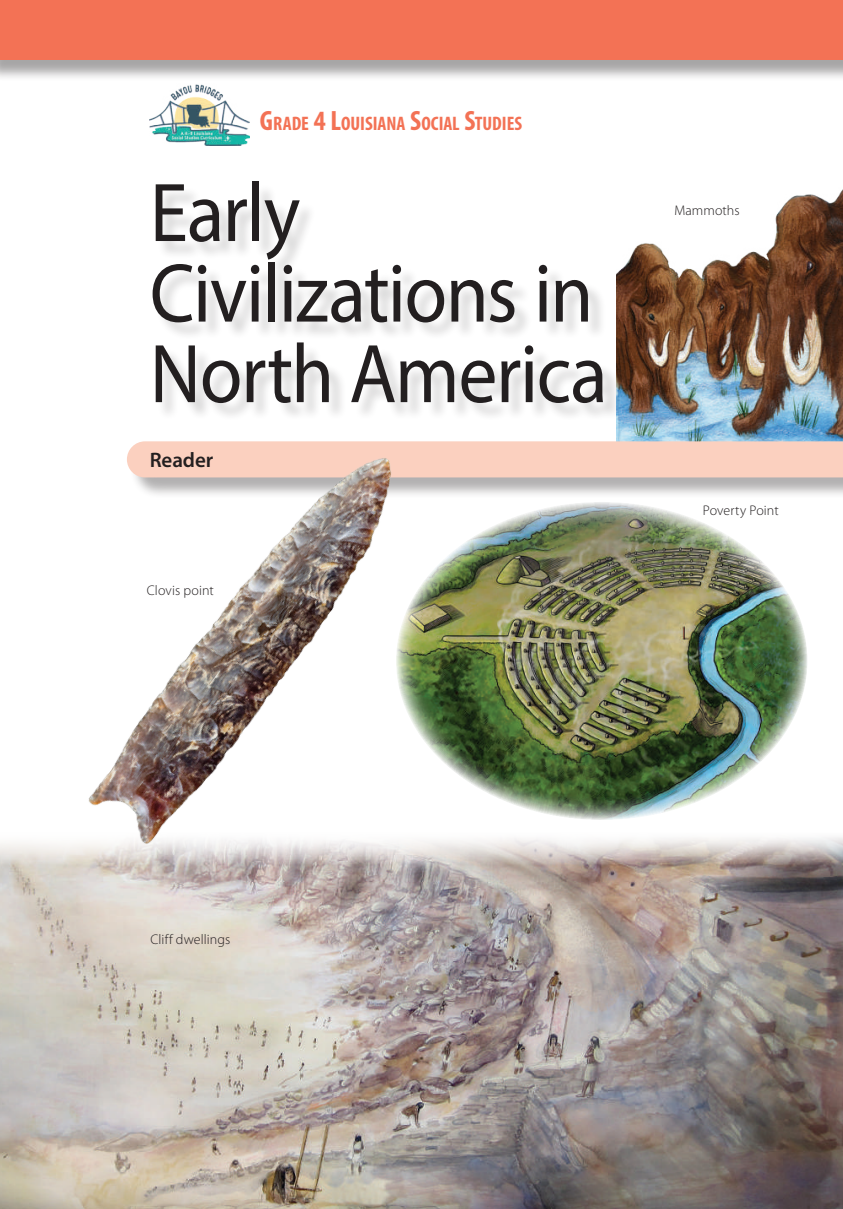
<style>
.page{position:relative;width:843px;height:1209px;background:#fff}
.page>*{position:absolute;margin:0;border:0;box-sizing:border-box;transform-origin:0 0}
.t1{font:84px/80.5px "Myriad Pro";letter-spacing:-.015em;color:#231f20;scale:.92 1}
.t2{font:600 21px "Myriad Pro";letter-spacing:-.005em;color:#231f20}
.t3{font:700 condensed 19.6px "Myriad Pro";letter-spacing:-.005em;color:#f37255}
.t4{font:300 14px "Myriad Pro";letter-spacing:.005em;color:#231f20}
.s1{font-size:28px}
</style>
<div class="page">
<img style="left:0;top:837px;width:842px;height:371px">
<img style="left:616px;top:190px;width:226px;height:251px">
<div style="left:0;top:0;width:842px;height:82px;background:#231f20;opacity:.4"></div>
<div style="left:0;top:0;width:842px;height:60px;background:#f37255"></div>
<div style="left:155px;top:184px;width:466px;height:237px;background:#231f20;opacity:.18"></div>
<div style="left:130px;top:444px;width:712px;height:55px;background:#231f20;opacity:.35"></div>
<div style="left:433px;top:441px;width:409px;height:36px;background:#fbd0bf"></div>
<img style="left:150px;top:84px;width:100px;height:62px">
<img style="left:433px;top:502px;width:374px;height:317px">
<img style="left:75px;top:441px;width:358px;height:418px">
<h3 class="t3" style="left:260px;top:111px;width:264px"><span class="s1">G</span>RADE <span class="s1">4 L</span>OUISIANA <span class="s1">S</span>OCIAL <span class="s1">S</span>TUDIES</h3>
<h1 class="t1" style="left:150px;top:171px;width:499px">Early<br>Civilizations in<br>North America</h1>
<h2 class="t2" style="left:150px;top:447px;width:65px">Reader</h2>
<p class="t4" style="left:147px;top:583px;width:68px">Clovis point</p>
<p class="t4" style="left:674px;top:203px;width:67px">Mammoths</p>
<p class="t4" style="left:702px;top:502px;width:77px">Poverty Point</p>
<p class="t4" style="left:151px;top:931px;width:81px">Cliff dwellings</p>
</div>
